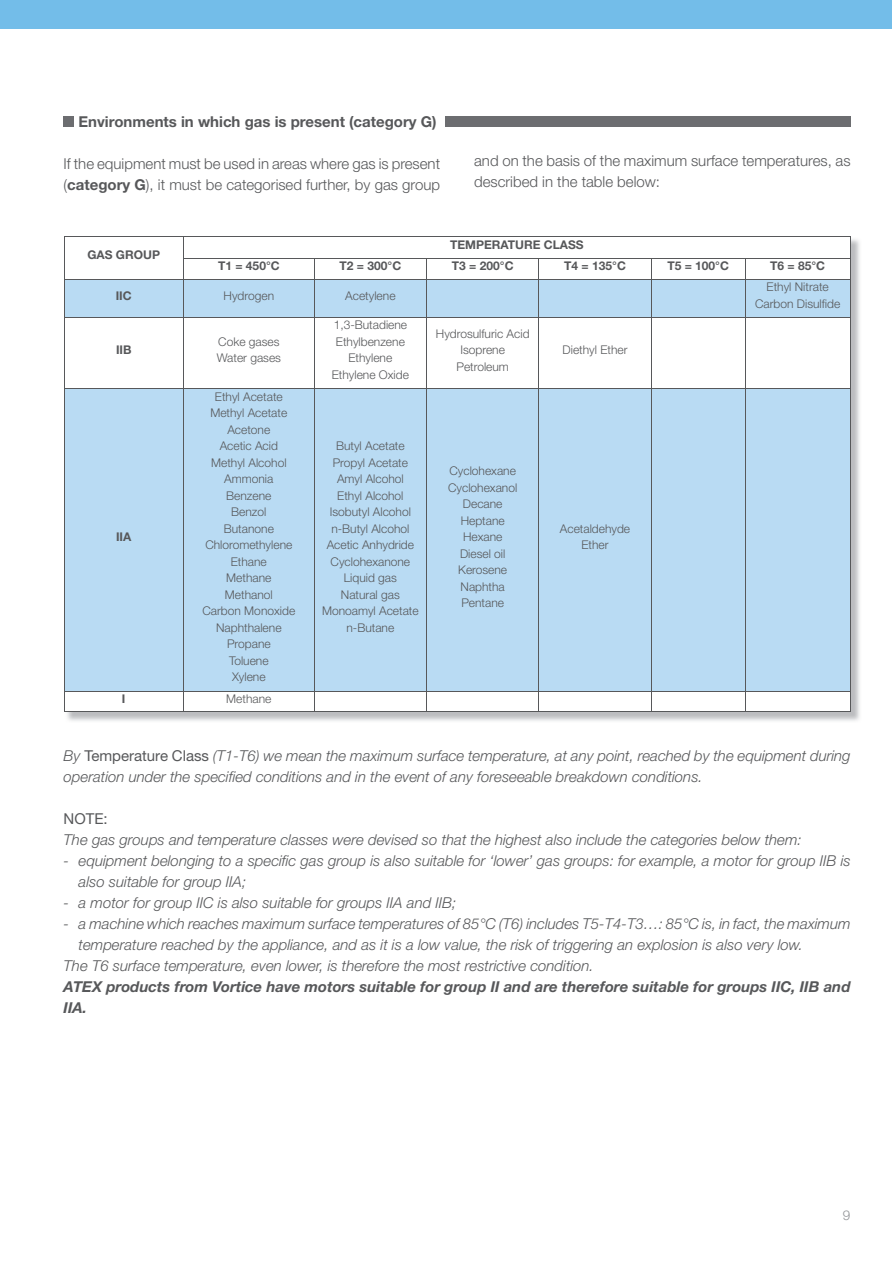
<style>
.page{position:relative;width:892px;height:1265px;background:#fff}
.page>*{position:absolute;margin:0;border:0;box-sizing:border-box;transform-origin:0 0}
.t1{font:italic 300 15px/21px "Helvetica Neue LT Std";color:#57585a}
.t2{font:300 15px/21px "Helvetica Neue LT Std";color:#57585a}
.t3{font:italic 700 15px/21px "Helvetica Neue LT Std";color:#57585a}
.t4{font:700 15px "Helvetica Neue LT Std";color:#57585a}
.t5{font:15px "Helvetica Neue LT Std";color:#57585a}
.t6{font:300 13.5px "Helvetica Neue LT Std";color:#939598}
.t7{font:300 12px/16.5px "Helvetica Neue LT Std";color:#57585a;text-align:center}
.t8{font:700 12px "Helvetica Neue LT Std";color:#57585a}
.s1{font-weight:700}
.s2{font-weight:400;font-style:normal}
</style>
<div class="page">
<div style="left:0;top:0;width:892px;height:29px;background:#73bde9"></div>
<div style="left:64px;top:116px;width:10px;height:11px;background:#6c6d70"></div>
<div style="left:445px;top:116px;width:405px;height:11px;background:#6c6d70"></div>
<img style="left:67px;top:237px;width:793px;height:484px">
<svg style="left:67px;top:237px;width:782px;height:474px"></svg>
<svg style="left:65px;top:280px;width:784px;height:411px;fill:#b9dbf3"></svg>
<hr style="left:64px;top:237px;width:1px;height:42px;background:#57585a">
<hr style="left:64px;top:236px;width:119px;height:1px;background:#57585a">
<hr style="left:183px;top:236px;width:667px;height:1px;background:#57585a">
<svg style="left:183px;top:237px;width:1px;height:42px"></svg>
<hr style="left:183px;top:258px;width:131px;height:1px;background:#57585a">
<svg style="left:314px;top:259px;width:1px;height:20px"></svg>
<hr style="left:314px;top:258px;width:112px;height:1px;background:#57585a">
<svg style="left:426px;top:259px;width:1px;height:20px"></svg>
<hr style="left:426px;top:258px;width:113px;height:1px;background:#57585a">
<svg style="left:538px;top:259px;width:1px;height:20px"></svg>
<hr style="left:539px;top:258px;width:112px;height:1px;background:#57585a">
<svg style="left:651px;top:259px;width:1px;height:20px"></svg>
<hr style="left:651px;top:258px;width:94px;height:1px;background:#57585a">
<svg style="left:744px;top:259px;width:1px;height:20px"></svg>
<svg style="left:849px;top:237px;width:1px;height:42px"></svg>
<hr style="left:745px;top:258px;width:105px;height:1px;background:#57585a">
<hr style="left:64px;top:280px;width:1px;height:37px;background:#57585a">
<hr style="left:64px;top:279px;width:119px;height:1px;background:#57585a">
<hr style="left:183px;top:280px;width:1px;height:37px;background:#57585a">
<hr style="left:183px;top:279px;width:131px;height:1px;background:#57585a">
<hr style="left:314px;top:280px;width:1px;height:37px;background:#57585a">
<hr style="left:314px;top:279px;width:112px;height:1px;background:#57585a">
<hr style="left:426px;top:280px;width:1px;height:37px;background:#57585a">
<hr style="left:426px;top:279px;width:113px;height:1px;background:#57585a">
<hr style="left:538px;top:280px;width:1px;height:37px;background:#57585a">
<hr style="left:539px;top:279px;width:112px;height:1px;background:#57585a">
<hr style="left:651px;top:280px;width:1px;height:37px;background:#57585a">
<hr style="left:651px;top:279px;width:94px;height:1px;background:#57585a">
<hr style="left:744px;top:280px;width:1px;height:37px;background:#57585a">
<hr style="left:849px;top:280px;width:1px;height:37px;background:#57585a">
<hr style="left:745px;top:279px;width:105px;height:1px;background:#57585a">
<hr style="left:64px;top:318px;width:1px;height:70px;background:#57585a">
<hr style="left:64px;top:317px;width:119px;height:1px;background:#57585a">
<hr style="left:183px;top:318px;width:1px;height:70px;background:#57585a">
<hr style="left:183px;top:317px;width:131px;height:1px;background:#57585a">
<hr style="left:314px;top:318px;width:1px;height:70px;background:#57585a">
<hr style="left:314px;top:317px;width:112px;height:1px;background:#57585a">
<hr style="left:426px;top:318px;width:1px;height:70px;background:#57585a">
<hr style="left:426px;top:317px;width:113px;height:1px;background:#57585a">
<hr style="left:538px;top:318px;width:1px;height:70px;background:#57585a">
<hr style="left:539px;top:317px;width:112px;height:1px;background:#57585a">
<hr style="left:651px;top:318px;width:1px;height:70px;background:#57585a">
<hr style="left:651px;top:317px;width:94px;height:1px;background:#57585a">
<hr style="left:744px;top:318px;width:1px;height:70px;background:#57585a">
<hr style="left:849px;top:318px;width:1px;height:70px;background:#57585a">
<hr style="left:745px;top:317px;width:105px;height:1px;background:#57585a">
<hr style="left:64px;top:389px;width:1px;height:302px;background:#57585a">
<hr style="left:64px;top:388px;width:119px;height:1px;background:#57585a">
<hr style="left:183px;top:389px;width:1px;height:302px;background:#57585a">
<hr style="left:183px;top:388px;width:131px;height:1px;background:#57585a">
<hr style="left:314px;top:389px;width:1px;height:302px;background:#57585a">
<hr style="left:314px;top:388px;width:112px;height:1px;background:#57585a">
<hr style="left:426px;top:389px;width:1px;height:302px;background:#57585a">
<hr style="left:426px;top:388px;width:113px;height:1px;background:#57585a">
<hr style="left:538px;top:389px;width:1px;height:302px;background:#57585a">
<hr style="left:539px;top:388px;width:112px;height:1px;background:#57585a">
<hr style="left:651px;top:389px;width:1px;height:302px;background:#57585a">
<hr style="left:651px;top:388px;width:94px;height:1px;background:#57585a">
<hr style="left:744px;top:389px;width:1px;height:302px;background:#57585a">
<hr style="left:849px;top:389px;width:1px;height:302px;background:#57585a">
<hr style="left:745px;top:388px;width:105px;height:1px;background:#57585a">
<svg style="left:64px;top:692px;width:1px;height:19px"></svg>
<hr style="left:64px;top:691px;width:119px;height:1px;background:#57585a">
<hr style="left:64px;top:711px;width:119px;height:1px;background:#57585a">
<svg style="left:183px;top:692px;width:1px;height:19px"></svg>
<hr style="left:183px;top:691px;width:131px;height:1px;background:#57585a">
<hr style="left:183px;top:711px;width:131px;height:1px;background:#57585a">
<svg style="left:314px;top:692px;width:1px;height:19px"></svg>
<hr style="left:314px;top:691px;width:112px;height:1px;background:#57585a">
<hr style="left:314px;top:711px;width:112px;height:1px;background:#57585a">
<svg style="left:426px;top:692px;width:1px;height:19px"></svg>
<hr style="left:426px;top:691px;width:113px;height:1px;background:#57585a">
<hr style="left:426px;top:711px;width:113px;height:1px;background:#57585a">
<svg style="left:538px;top:692px;width:1px;height:19px"></svg>
<hr style="left:539px;top:691px;width:112px;height:1px;background:#57585a">
<hr style="left:539px;top:711px;width:112px;height:1px;background:#57585a">
<svg style="left:651px;top:692px;width:1px;height:19px"></svg>
<hr style="left:651px;top:691px;width:94px;height:1px;background:#57585a">
<hr style="left:651px;top:711px;width:94px;height:1px;background:#57585a">
<svg style="left:744px;top:692px;width:1px;height:19px"></svg>
<svg style="left:849px;top:692px;width:1px;height:19px"></svg>
<hr style="left:745px;top:691px;width:105px;height:1px;background:#57585a">
<hr style="left:745px;top:711px;width:105px;height:1px;background:#57585a">
<p class="t4" style="left:78px;top:116px;width:360px">Environments in which gas is present (category G)</p>
<p class="t2" style="left:64px;top:154px;width:378px">If the equipment must be used in areas where gas is present (<span class="s1">category G</span>), it must be categorised further, by gas group</p>
<p class="t2" style="left:474px;top:151px;width:378px">and on the basis of the maximum surface temperatures, as described in the table below:</p>
<p class="t8" style="left:87px;top:251px;width:74px">GAS GROUP</p>
<p class="t8" style="left:450px;top:240px;width:135px">TEMPERATURE CLASS</p>
<p class="t8" style="left:218px;top:261px;width:63px">T1 = 450°C</p>
<p class="t8" style="left:339px;top:261px;width:63px">T2 = 300°C</p>
<p class="t8" style="left:452px;top:261px;width:63px">T3 = 200°C</p>
<p class="t8" style="left:564px;top:261px;width:63px">T4 = 135°C</p>
<p class="t8" style="left:667px;top:261px;width:63px">T5 = 100°C</p>
<p class="t8" style="left:770px;top:261px;width:56px">T6 = 85°C</p>
<p class="t8" style="left:116px;top:291px;width:17px">IIC</p>
<p class="t7" style="left:224px;top:288px;width:52px">Hydrogen</p>
<p class="t7" style="left:345px;top:288px;width:52px">Acetylene</p>
<p class="t7" style="left:755px;top:280px;width:87px">Ethyl Nitrate<br>Carbon Disulfide</p>
<p class="t8" style="left:116px;top:345px;width:17px">IIB</p>
<p class="t7" style="left:217px;top:335px;width:66px;text-align:left">Coke gases<br>Water gases</p>
<p class="t7" style="left:332px;top:318px;width:79px">1,3-Butadiene<br>Ethylbenzene<br>Ethylene<br>Ethylene Oxide</p>
<p class="t7" style="left:436px;top:326px;width:95px">Hydrosulfuric Acid<br>Isoprene<br>Petroleum</p>
<p class="t7" style="left:562px;top:343px;width:66px">Diethyl Ether</p>
<p class="t8" style="left:116px;top:532px;width:17px">IIA</p>
<p class="t7" style="left:202px;top:389px;width:94px">Ethyl Acetate<br>Methyl Acetate<br>Acetone<br>Acetic Acid<br>Methyl Alcohol<br>Ammonia<br>Benzene<br>Benzol<br>Butanone<br>Chloromethylene<br>Ethane<br>Methane<br>Methanol<br>Carbon Monoxide<br>Naphthalene<br>Propane<br>Toluene<br>Xylene</p>
<p class="t8" style="left:122px;top:694px;width:5px">I</p>
<p class="t7" style="left:226px;top:691px;width:47px">Methane</p>
<p class="t7" style="left:322px;top:439px;width:98px">Butyl Acetate<br>Propyl Acetate<br>Amyl Alcohol<br>Ethyl Alcohol<br>Isobutyl Alcohol n-Butyl Alcohol<br>Acetic Anhydride<br>Cyclohexanone<br>Liquid gas<br>Natural gas<br>Monoamyl Acetate n-Butane</p>
<p class="t7" style="left:448px;top:464px;width:71px">Cyclohexane<br>Cyclohexanol<br>Decane<br>Heptane<br>Hexane<br>Diesel oil<br>Kerosene<br>Naphtha<br>Pentane</p>
<p class="t7" style="left:560px;top:521px;width:72px">Acetaldehyde<br>Ether</p>
<p class="t1" style="left:64px;top:746px;width:788px">By <span class="s2">Temperature Class</span> (T1-T6) we mean the maximum surface temperature, at any point, reached by the equipment during operation under the specified conditions and in the event of any foreseeable breakdown conditions.</p>
<p class="t5" style="left:64px;top:813px;width:46px">NOTE:</p>
<p class="t1" style="left:64px;top:830px;width:739px">The gas groups and temperature classes were devised so that the highest also include the categories below them:</p>
<p class="t1" style="left:79px;top:851px;width:773px;text-indent:-15px">- equipment belonging to a specific gas group is also suitable for ‘lower’ gas groups: for example, a motor for group IIB is also suitable for group IIA;</p>
<p class="t1" style="left:64px;top:893px;width:394px">- a motor for group IIC is also suitable for groups IIA and IIB;</p>
<p class="t1" style="left:64px;top:914px;width:788px">- a machine which reaches maximum surface temperatures of 85°C (T6) includes T5-T4-T3…: 85°C is, in fact, the maximum</p>
<p class="t1" style="left:79px;top:935px;width:726px">temperature reached by the appliance, and as it is a low value, the risk of triggering an explosion is also very low.</p>
<p class="t1" style="left:64px;top:956px;width:531px">The T6 surface temperature, even lower, is therefore the most restrictive condition.</p>
<p class="t3" style="left:64px;top:977px;width:788px">ATEX products from Vortice have motors suitable for group II and are therefore suitable for groups IIC, IIB and<br>IIA.</p>
<p class="t6" style="left:843px;top:1210px;width:9px">9</p>
</div>
